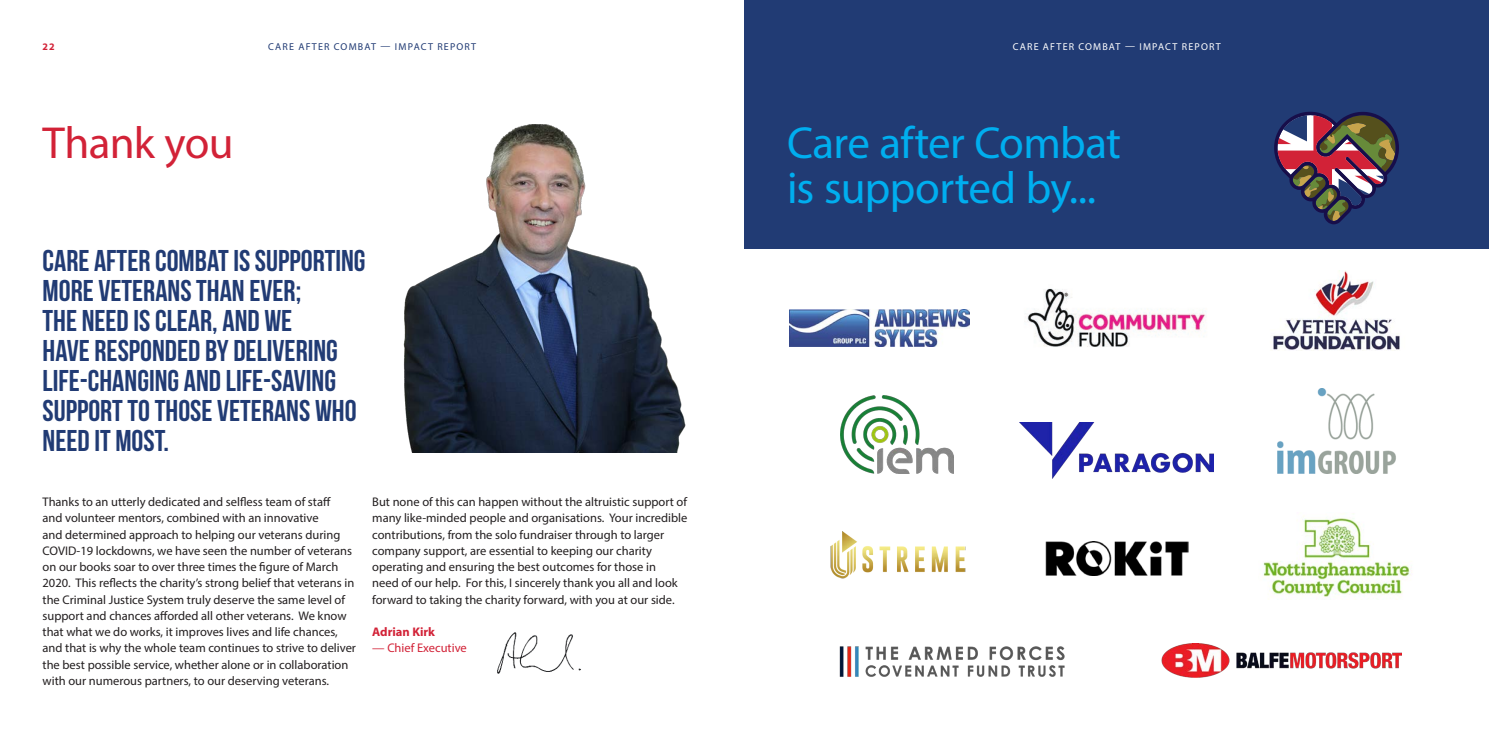
<style>
.page{position:relative;width:1489px;height:745px;background:#fff}
.page>*{position:absolute;margin:0;border:0;box-sizing:border-box;transform-origin:0 0}
.t1{font:45px/45px "Myriad Pro";letter-spacing:-.015em;color:#00aeef}
.t2{font:45px "Myriad Pro";letter-spacing:-.02em;color:#d22237}
.t3{font:30px/30px "Bebas Neue";color:#213b74}
.t4{font:12.5px/16.2px "Myriad Pro";color:#231f20}
.t5{font:12.5px "Myriad Pro";color:#d22237}
.t6{font:700 12.5px "Myriad Pro";color:#d22237}
.t7{font:10px "Myriad Pro";letter-spacing:.12em;color:#213b74}
.t8{font:10px "Myriad Pro";letter-spacing:.12em;color:#fff}
.t9{font:700 10px "Myriad Pro";color:#d22237}
</style>
<div class="page">
<div style="left:744px;top:0;width:744px;height:248px;background:#213b74"></div>
<img style="left:403px;top:124px;width:283px;height:328px">
<img style="left:497px;top:632px;width:84px;height:42px">
<img style="left:789px;top:310px;width:180px;height:36px">
<img style="left:1027px;top:288px;width:179px;height:59px">
<img style="left:1273px;top:270px;width:127px;height:80px">
<img style="left:840px;top:395px;width:113px;height:78px">
<img style="left:1019px;top:422px;width:194px;height:56px">
<img style="left:1277px;top:388px;width:119px;height:85px">
<img style="left:830px;top:531px;width:136px;height:48px">
<img style="left:1045px;top:541px;width:143px;height:34px">
<img style="left:1263px;top:513px;width:148px;height:85px">
<img style="left:839px;top:646px;width:226px;height:31px">
<img style="left:1161px;top:643px;width:240px;height:34px">
<svg style="left:1274px;top:112px;width:124px;height:112px"></svg>
<p class="t9" style="left:43px;top:40px;width:14px">22</p>
<p class="t8" style="left:1012px;top:41px;width:209px">CARE AFTER COMBAT — IMPACT REPORT</p>
<p class="t7" style="left:268px;top:41px;width:209px">CARE AFTER COMBAT — IMPACT REPORT</p>
<p class="t2" style="left:43px;top:115px;width:192px">Thank you</p>
<p class="t3" style="left:43px;top:245px;width:324px">CARE AFTER COMBAT IS SUPPORTING<br>MORE VETERANS THAN EVER;<br>THE NEED IS CLEAR, AND WE<br>HAVE RESPONDED BY DELIVERING<br>LIFE-CHANGING AND LIFE-SAVING<br>SUPPORT TO THOSE VETERANS WHO<br>NEED IT MOST.</p>
<p class="t4" style="left:43px;top:493px;width:315px">Thanks to an utterly dedicated and selfless team of staff<br>and volunteer mentors, combined with an innovative<br>and determined approach to helping our veterans during COVID-19 lockdowns, we have seen the number of veterans on our books soar to over three times the figure of March 2020. This reflects the charity’s strong belief that veterans in the Criminal Justice System truly deserve the same level of support and chances afforded all other veterans. We know that what we do works, it improves lives and life chances, and that is why the whole team continues to strive to deliver the best possible service, whether alone or in collaboration with our numerous partners, to our deserving veterans.</p>
<p class="t4" style="left:372px;top:493px;width:317px">But none of this can happen without the altruistic support of many like-minded people and organisations. Your incredible contributions, from the solo fundraiser through to larger company support, are essential to keeping our charity operating and ensuring the best outcomes for those in<br>need of our help. For this, I sincerely thank you all and look forward to taking the charity forward, with you at our side.</p>
<p class="t6" style="left:372px;top:623px;width:64px">Adrian Kirk</p>
<p class="t5" style="left:372px;top:640px;width:96px">— Chief Executive</p>
<p class="t1" style="left:787px;top:119px;width:335px">Care after Combat is supported by...</p>
</div>
